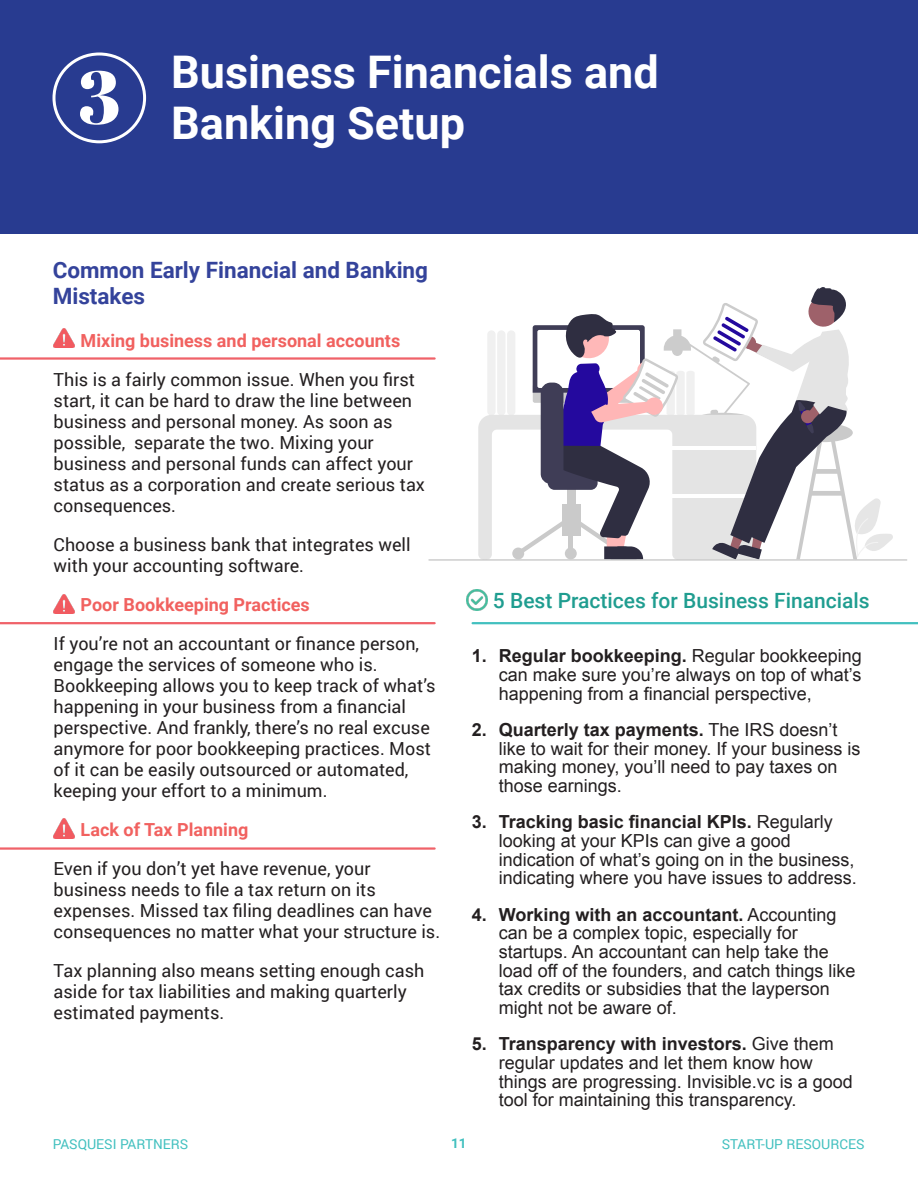
<style>
.page{position:relative;width:918px;height:1188px;background:#fff}
.page>*{position:absolute;margin:0;border:0;box-sizing:border-box;transform-origin:0 0}
.t1{font:75px "Abril Fatface";color:#fff}
.t2{font:700 45px/51px "Roboto";color:#fff}
.t3{font:700 22.5px/25.5px "Roboto";color:#34439b}
.t4{font:500 21px "Roboto";color:#1f9d90}
.t5{font:18px/21px "Roboto";color:#231f20}
.t6{font:18px/18.6px "Arial";color:#231f20}
.t7{font:700 18px "Roboto";color:#f1615f}
.t8{font:13.65px "Roboto";color:#42c0bf}
.t9{font:700 13.5px "Roboto";color:#42c0bf}
.s1{font-weight:700}
</style>
<div class="page">
<img style="left:54px;top:594px;width:21px;height:20px">
<div style="left:0;top:0;width:918px;height:234px;background:#283b90"></div>
<div style="left:52px;top:52px;width:94px;height:91px;border:3px solid #fff;border-radius:50%"></div>
<img style="left:54px;top:328px;width:21px;height:20px">
<img style="left:54px;top:819px;width:21px;height:19px">
<hr style="left:0;top:622px;width:435px;height:2px;background:#f06269">
<hr style="left:0;top:357px;width:435px;height:3px;background:#f06269">
<hr style="left:0;top:847px;width:435px;height:3px;background:#f06269">
<svg style="left:478px;top:287px;width:415px;height:272px"></svg>
<hr style="left:428px;top:559px;width:479px;height:2px;background:#cacaca">
<img style="left:467px;top:590px;width:20px;height:20px">
<hr style="left:473px;top:622px;width:445px;height:2px;background:#42c0bf">
<h1 class="t1" style="left:78px;top:45px;width:44px">3</h1>
<h2 class="t2" style="left:171px;top:51px;width:489px">Business Financials and<br>Banking Setup</h2>
<p class="t3" style="left:53px;top:260px;width:377px">Common Early Financial and Banking<br>Mistakes</p>
<p class="t7" style="left:81px;top:333px;width:321px">Mixing business and personal accounts</p>
<p class="t5" style="left:54px;top:368px;width:373px">This is a fairly common issue. When you first start, it can be hard to draw the line between business and personal money. As soon as possible, separate the two. Mixing your business and personal funds can affect your status as a corporation and create serious tax consequences.</p>
<p class="t5" style="left:54px;top:533px;width:359px">Choose a business bank that integrates well with your accounting software.</p>
<p class="t7" style="left:81px;top:597px;width:231px">Poor Bookkeeping Practices</p>
<p class="t5" style="left:54px;top:632px;width:383px">If you’re not an accountant or finance person, engage the services of someone who is.<br>Bookkeeping allows you to keep track of what’s happening in your business from a financial perspective. And frankly, there’s no real excuse anymore for poor bookkeeping practices. Most of it can be easily outsourced or automated, keeping your effort to a minimum.</p>
<p class="t7" style="left:81px;top:822px;width:169px">Lack of Tax Planning</p>
<p class="t5" style="left:54px;top:857px;width:388px">Even if you don’t yet have revenue, your business needs to file a tax return on its expenses. Missed tax filing deadlines can have consequences no matter what your structure is.</p>
<p class="t5" style="left:54px;top:959px;width:372px">Tax planning also means setting enough cash aside for tax liabilities and making quarterly estimated payments.</p>
<p class="t4" style="left:493px;top:592px;width:378px">5 Best Practices for Business Financials</p>
<p class="t6" style="left:499px;top:648px;width:365px;text-align:justify;text-indent:-27px"><span class="s1">1. Regular bookkeeping.</span> Regular bookkeeping can make sure you’re always on top of what’s happening from a financial perspective,</p>
<p class="t6" style="left:499px;top:722px;width:363px;text-indent:-27px"><span class="s1">2. Quarterly tax payments.</span> The IRS doesn’t like to wait for their money. If your business is making money, you’ll need to pay taxes on those earnings.</p>
<p class="t6" style="left:499px;top:815px;width:360px;text-indent:-27px"><span class="s1">3. Tracking basic financial KPIs.</span> Regularly looking at your KPIs can give a good indication of what’s going on in the business, indicating where you have issues to address.</p>
<p class="t6" style="left:499px;top:907px;width:358px;text-indent:-27px"><span class="s1">4. Working with an accountant.</span> Accounting can be a complex topic, especially for startups. An accountant can help take the load off of the founders, and catch things like tax credits or subsidies that the layperson might not be aware of.</p>
<p class="t6" style="left:499px;top:1036px;width:356px;text-indent:-27px"><span class="s1">5. Transparency with investors.</span> Give them regular updates and let them know how things are progressing. Invisible.vc is a good tool for maintaining this transparency.</p>
<p class="t9" style="left:451px;top:1138px;width:17px">11</p>
<p class="t8" style="left:53px;top:1134px;width:137px">PASQUESI PARTNERS</p>
<p class="t8" style="left:722px;top:1134px;width:144px">START-UP RESOURCES</p>
</div>
